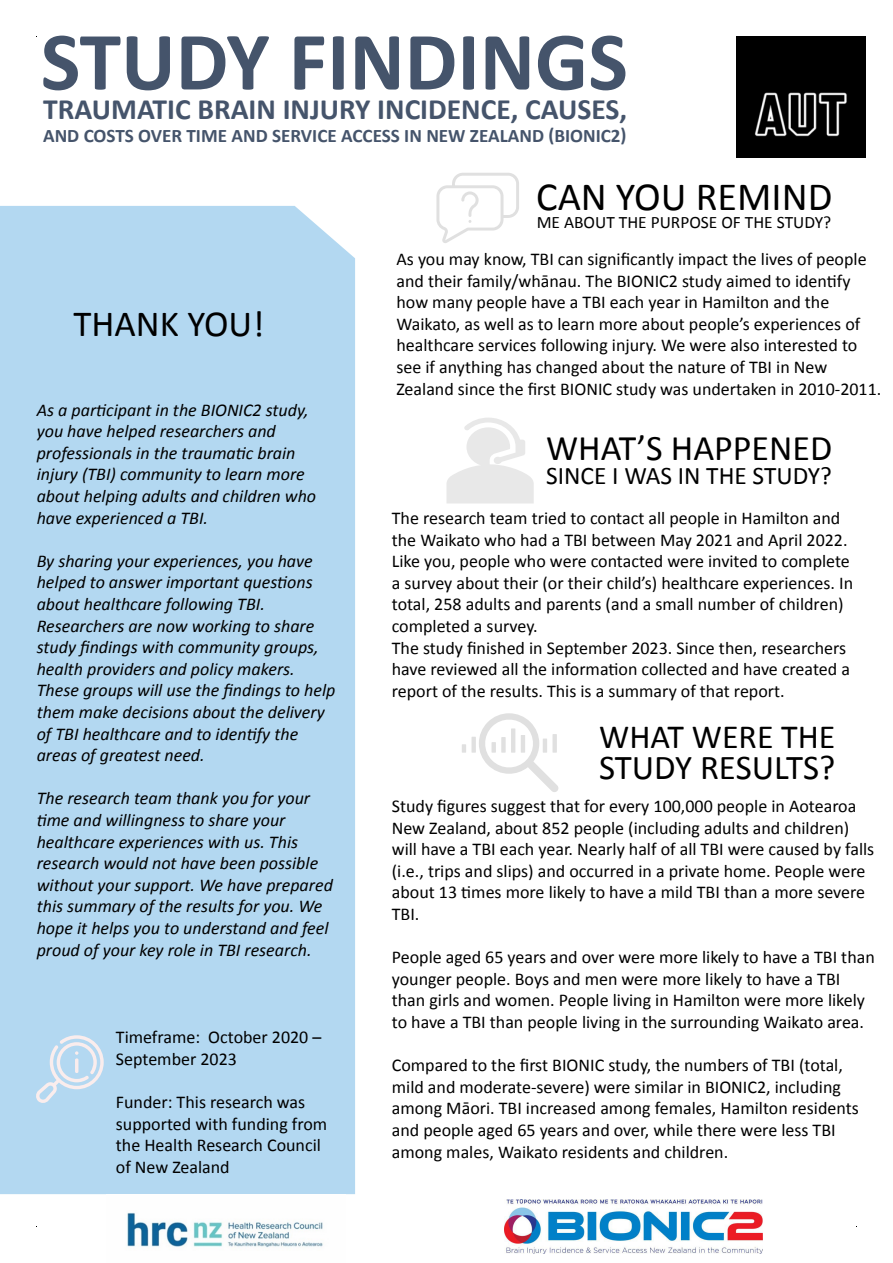
<style>
.page{position:relative;width:893px;height:1263px;background:#fff}
.page>*{position:absolute;margin:0;border:0;box-sizing:border-box;transform-origin:0 0}
.t1{font:700 83.7px "Calibri";color:#45546b}
.t2{font:40.2px "Calibri";color:#000}
.t3{font:36.9px "Calibri";color:#000}
.t4{font:36.15px "Calibri";color:#000}
.t5{font:34.95px "Calibri";color:#000}
.t6{font:33.9px "Calibri";color:#000}
.t7{font:700 29.55px "Calibri";color:#45546b}
.t8{font:25.35px "Calibri";color:#000}
.t9{font:700 19.2px "Calibri";color:#45546b}
.t10{font:18px/21.6px "Calibri";color:#000}
.t11{font:italic 18px/21.6px "Calibri";color:#000}
.t12{font:17.4px "Calibri";color:#000}
</style>
<div class="page">
<img style="left:736px;top:36px;width:130px;height:122px">
<div style="left:0;top:206px;width:355px;height:988px;background:#b3d8f1"></div>
<img style="left:505px;top:1199px;width:257px;height:54px">
<svg style="left:446px;top:418px;width:88px;height:85px"></svg>
<svg style="left:436px;top:173px;width:83px;height:70px"></svg>
<img style="left:127px;top:1212px;width:196px;height:36px">
<svg style="left:462px;top:713px;width:97px;height:79px"></svg>
<svg style="left:35px;top:1035px;width:69px;height:69px;background:#c4ddef"></svg>
<h1 class="t1" style="left:41px;top:2px;width:589px">STUDY FINDINGS</h1>
<h3 class="t7" style="left:43px;top:88px;width:586px">TRAUMATIC BRAIN INJURY INCIDENCE, CAUSES,</h3>
<p class="t9" style="left:43px;top:122px;width:585px">AND COSTS OVER TIME AND SERVICE ACCESS IN NEW ZEALAND (BIONIC2)</p>
<h3 class="t3" style="left:74px;top:299px;width:192px">THANK YOU!</h3>
<p class="t11" style="left:37px;top:398px;width:281px">As a participant in the BIONIC2 study, you have helped researchers and professionals in the traumatic brain injury (TBI) community to learn more about helping adults and children who have experienced a TBI.</p>
<p class="t11" style="left:37px;top:549px;width:300px">By sharing your experiences, you have helped to answer important questions about healthcare following TBI.<br>Researchers are now working to share study findings with community groups, health providers and policy makers.<br>These groups will use the findings to help them make decisions about the delivery of TBI healthcare and to identify the areas of greatest need.</p>
<p class="t11" style="left:37px;top:787px;width:298px">The research team thank you for your time and willingness to share your healthcare experiences with us. This research would not have been possible without your support. We have prepared this summary of the results for you. We hope it helps you to understand and feel proud of your key role in TBI research.</p>
<p class="t10" style="left:116px;top:1026px;width:207px">Timeframe: October 2020 –<br>September 2023</p>
<p class="t10" style="left:116px;top:1091px;width:213px">Funder: This research was supported with funding from the Health Research Council of New Zealand</p>
<h2 class="t2" style="left:536px;top:168px;width:298px">CAN YOU REMIND</h2>
<p class="t12" style="left:537px;top:210px;width:296px">ME ABOUT THE PURPOSE OF THE STUDY?</p>
<p class="t10" style="left:396px;top:248px;width:486px">As you may know, TBI can significantly impact the lives of people and their family/whānau. The BIONIC2 study aimed to identify how many people have a TBI each year in Hamilton and the Waikato, as well as to learn more about people’s experiences of healthcare services following injury. We were also interested to see if anything has changed about the nature of TBI in New Zealand since the first BIONIC study was undertaken in 2010-2011.</p>
<h3 class="t4" style="left:546px;top:423px;width:288px">WHAT’S HAPPENED</h3>
<h3 class="t8" style="left:546px;top:458px;width:287px">SINCE I WAS IN THE STUDY?</h3>
<p class="t10" style="left:392px;top:507px;width:463px">The research team tried to contact all people in Hamilton and the Waikato who had a TBI between May 2021 and April 2022.<br>Like you, people who were contacted were invited to complete a survey about their (or their child’s) healthcare experiences. In total, 258 adults and parents (and a small number of children) completed a survey.<br>The study finished in September 2023. Since then, researchers have reviewed all the information collected and have created a report of the results. This is a summary of that report.</p>
<h3 class="t6" style="left:599px;top:713px;width:238px">WHAT WERE THE</h3>
<h3 class="t5" style="left:599px;top:743px;width:238px">STUDY RESULTS?</h3>
<p class="t10" style="left:392px;top:795px;width:484px">Study figures suggest that for every 100,000 people in Aotearoa New Zealand, about 852 people (including adults and children) will have a TBI each year. Nearly half of all TBI were caused by falls (i.e., trips and slips) and occurred in a private home. People were about 13 times more likely to have a mild TBI than a more severe TBI.</p>
<p class="t10" style="left:392px;top:946px;width:485px">People aged 65 years and over were more likely to have a TBI than younger people. Boys and men were more likely to have a TBI than girls and women. People living in Hamilton were more likely to have a TBI than people living in the surrounding Waikato area.</p>
<p class="t10" style="left:392px;top:1054px;width:468px">Compared to the first BIONIC study, the numbers of TBI (total, mild and moderate-severe) were similar in BIONIC2, including among Māori. TBI increased among females, Hamilton residents and people aged 65 years and over, while there were less TBI among males, Waikato residents and children.</p>
</div>
